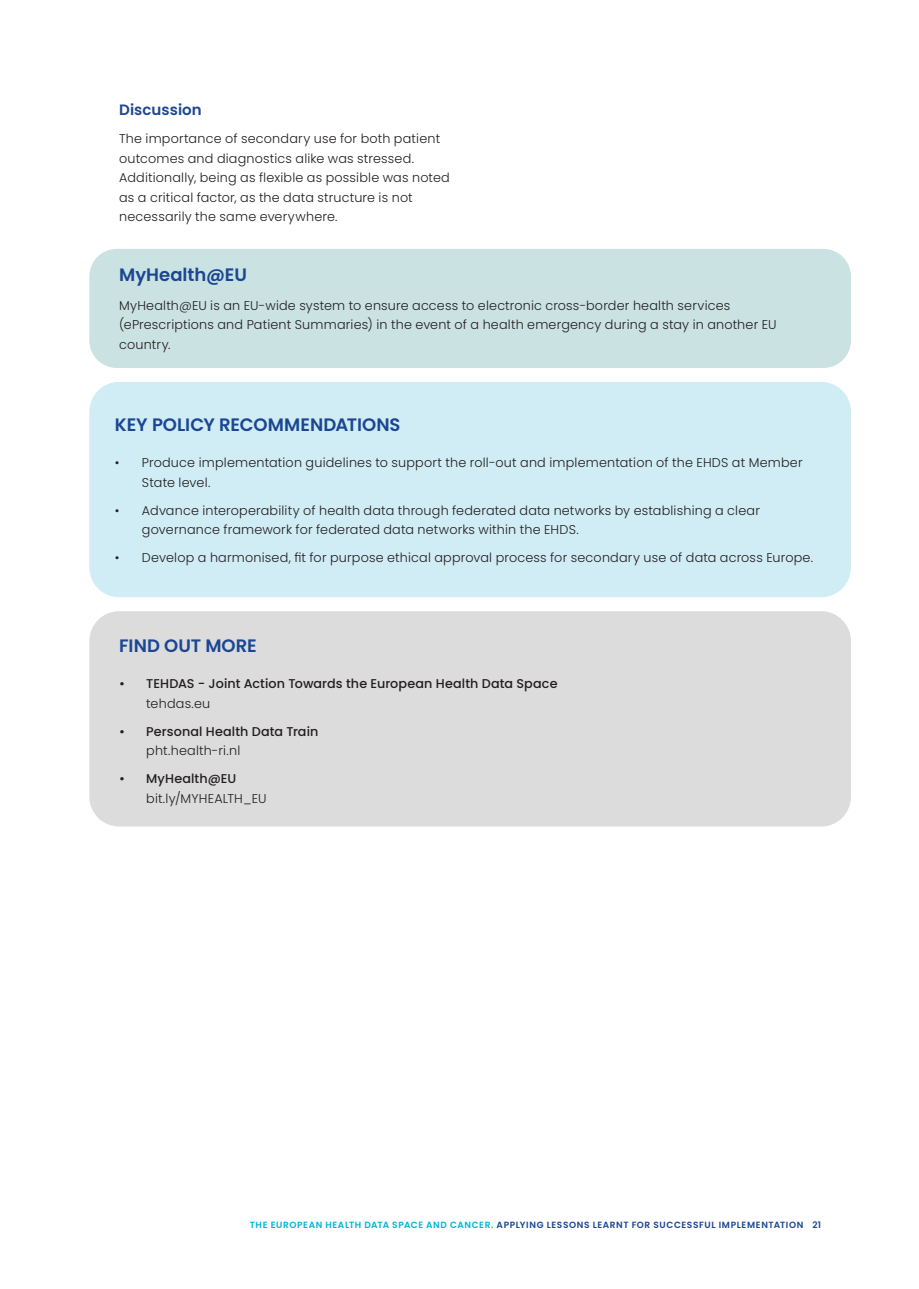
<style>
.page{position:relative;width:919px;height:1289px;background:#fff}
.page>*{position:absolute;margin:0;border:0;box-sizing:border-box;transform-origin:0 0}
.Title02{font:600 18px "Poppins";color:#1b4692}
.Body{font:600 18px "Poppins";color:#1b4692}
.Title02-2{font:600 15px "Poppins";letter-spacing:.005em;color:#1b4692}
.Body-2{font:300 12.75px/19.5px "Poppins";letter-spacing:.015em;color:#231f20}
.t1{font:500 12.75px/19.5px "Poppins";letter-spacing:.005em;color:#231f20}
.t2{font:600 9px "Poppins";letter-spacing:.065em;color:#1b4692}
.s1{font-weight:300}
.s2{font-weight:500}
.s3{color:#00b4d6}
</style>
<div class="page">
<div style="left:89px;top:249px;width:761px;height:119px;background:#cae2e1;border-radius:27px"></div>
<div style="left:89px;top:382px;width:761px;height:215px;background:#d0ecf4;border-radius:30px"></div>
<div style="left:89px;top:611px;width:761px;height:215px;background:#dcdcdc;border-radius:30px"></div>
<p class="Title02-2" style="left:119px;top:101px;width:84px">Discussion</p>
<p class="Body-2" style="left:119px;top:129px;width:332px">The importance of secondary use for both patient outcomes and diagnostics alike was stressed.<br>Additionally, being as flexible as possible was noted as a critical factor, as the data structure is not necessarily the same everywhere.</p>
<p class="Body" style="left:119px;top:265px;width:129px">MyHealth@EU</p>
<p class="Body-2" style="left:119px;top:295px;width:659px">MyHealth@EU is an EU-wide system to ensure access to electronic cross-border health services (ePrescriptions and Patient Summaries) in the event of a health emergency during a stay in another EU country.</p>
<p class="Title02" style="left:115px;top:414px;width:287px">KEY POLICY RECOMMENDATIONS</p>
<p class="Body-2" style="left:142px;top:453px;width:662px;text-indent:-27px">• Produce implementation guidelines to support the roll-out and implementation of the EHDS at Member<br>State level.</p>
<p class="Body-2" style="left:142px;top:500px;width:619px;text-indent:-27px">• Advance interoperability of health data through federated data networks by establishing a clear governance framework for federated data networks within the EHDS.</p>
<p class="Body-2" style="left:115px;top:548px;width:699px">• Develop a harmonised, fit for purpose ethical approval process for secondary use of data across Europe.</p>
<p class="Title02" style="left:119px;top:635px;width:139px">FIND OUT MORE</p>
<p class="t1" style="left:146px;top:674px;width:413px;text-indent:-27px">• TEHDAS - Joint Action Towards the European Health Data Space <span class="s1">tehdas.eu</span></p>
<p class="t1" style="left:146px;top:721px;width:174px;text-indent:-27px">• Personal Health Data Train <span class="s1">pht.health-ri.nl</span></p>
<p class="Body-2" style="left:146px;top:769px;width:122px;text-indent:-27px"><span class="s2">• MyHealth@EU </span>bit.ly/MYHEALTH_EU</p>
<p class="t2" style="left:250px;top:1219px;width:572px"><span class="s3">THE EUROPEAN HEALTH DATA SPACE AND CANCER.</span> APPLYING LESSONS LEARNT FOR SUCCESSFUL IMPLEMENTATION 21</p>
</div>
